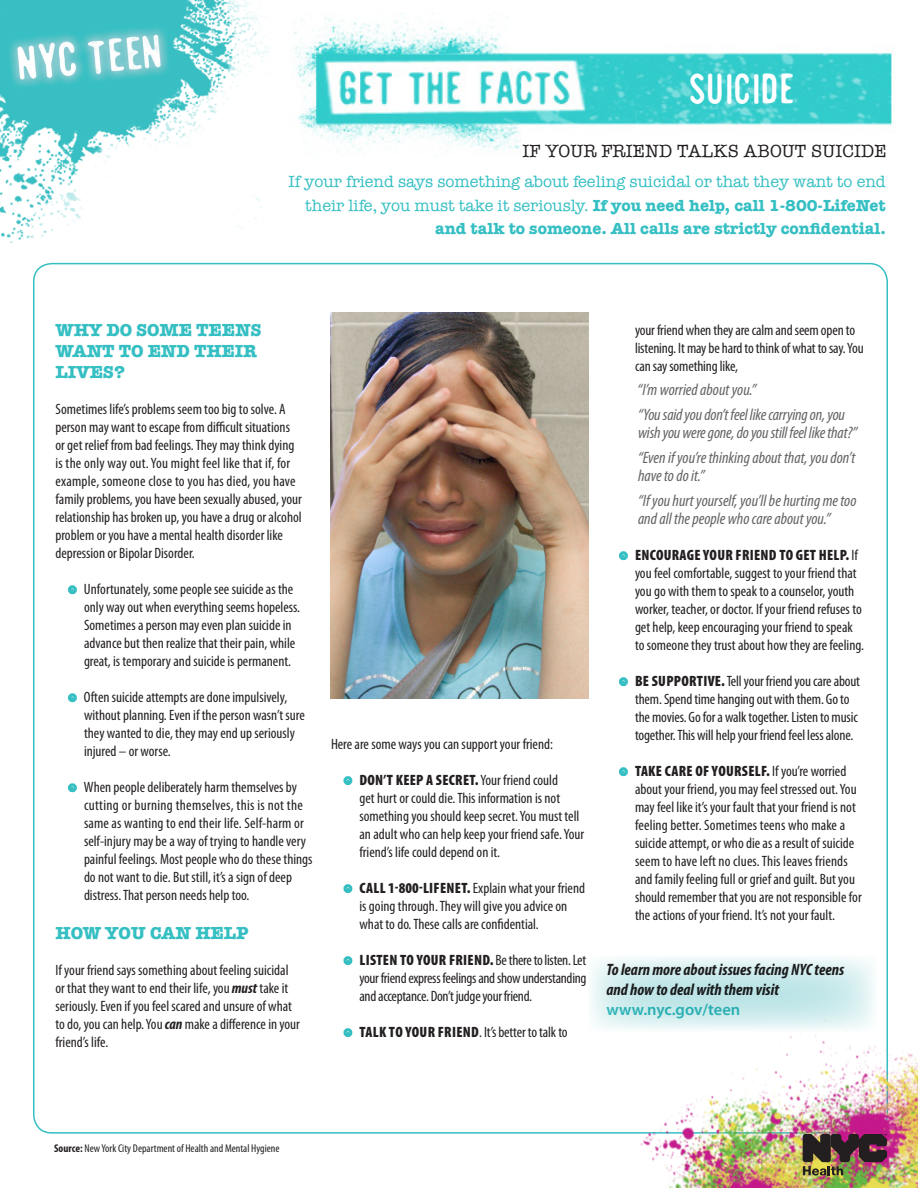
<style>
.page{position:relative;width:918px;height:1188px;background:#fff}
.page>*{position:absolute;margin:0;border:0;box-sizing:border-box;transform-origin:0 0}
.t1{font:37.5px "Sugar Cube";letter-spacing:.01em;color:#fff}
.t2{font:700 18px/21px "American Typewriter";letter-spacing:-.01em;color:#35bfc3}
.t3{font:18px "American Typewriter";letter-spacing:.01em;color:#231f20}
.t4{font:italic condensed 16.5px/18px "Myriad Pro";letter-spacing:-.005em;color:#636366}
.t5{font:16.5px/23.7px "American Typewriter";color:#35bfc3;text-align:right}
.t6{font:italic 700 condensed 16.5px/19.8px "Myriad Pro";color:#231f20}
.t7{font:condensed 15px/18px "Myriad Pro";color:#231f20}
.t8{font:condensed 11.25px "Myriad Pro";color:#231f20}
.s1{font-weight:700}
.s2{color:#35bfc3}
.s3{font-weight:700;font-style:italic}
.s4{font-weight:900}
.s5{font-weight:600;font-style:normal;font-stretch:normal;color:#35bfc3}
</style>
<div class="page">
<img style="left:0;top:0;width:270px;height:243px">
<img style="left:294px;top:17px;width:599px;height:134px">
<div style="left:68px;top:585px;width:9px;height:9px;border:6px solid #35bfc3;border-radius:50%"></div>
<div style="left:68px;top:693px;width:9px;height:9px;border:6px solid #35bfc3;border-radius:50%"></div>
<div style="left:68px;top:783px;width:9px;height:9px;border:6px solid #35bfc3;border-radius:50%"></div>
<div style="left:343px;top:776px;width:9px;height:9px;border:6px solid #35bfc3;border-radius:50%"></div>
<div style="left:343px;top:884px;width:9px;height:9px;border:6px solid #35bfc3;border-radius:50%"></div>
<div style="left:343px;top:956px;width:9px;height:9px;border:6px solid #35bfc3;border-radius:50%"></div>
<div style="left:343px;top:1028px;width:9px;height:9px;border:6px solid #35bfc3;border-radius:50%"></div>
<div style="left:619px;top:551px;width:9px;height:9px;border:6px solid #35bfc3;border-radius:50%"></div>
<div style="left:619px;top:677px;width:9px;height:9px;border:6px solid #35bfc3;border-radius:50%"></div>
<div style="left:619px;top:767px;width:9px;height:9px;border:6px solid #35bfc3;border-radius:50%"></div>
<img style="left:503px;top:984px;width:415px;height:204px">
<img style="left:803px;top:1134px;width:84px;height:41px">
<img style="left:330px;top:312px;width:258px;height:387px">
<svg style="left:588px;top:957px;width:290px;height:74px"></svg>
<p class="t1" style="left:686px;top:71px;width:107px">SUICIDE</p>
<p class="t3" style="left:522px;top:137px;width:366px">IF YOUR FRIEND TALKS ABOUT SUICIDE</p>
<p class="t5" style="left:289px;top:169px;width:599px">If your friend says something about feeling suicidal or that they want to end their life, you must take it seriously. <span class="s1">If you need help, call 1-800-LifeNet and talk to someone. All calls are strictly confidential.</span></p>
<p class="t2" style="left:56px;top:318px;width:208px">WHY DO SOME TEENS<br>WANT TO END THEIR<br>LIVES?</p>
<p class="t7" style="left:56px;top:399px;width:248px">Sometimes life’s problems seem too big to solve. A person may want to escape from difficult situations or get relief from bad feelings. They may think dying is the only way out. You might feel like that if, for example, someone close to you has died, you have family problems, you have been sexually abused, your relationship has broken up, you have a drug or alcohol problem or you have a mental health disorder like depression or Bipolar Disorder.</p>
<p class="t7" style="left:84px;top:579px;width:218px;text-indent:-14px"><span class="s2">•</span> Unfortunately, some people see suicide as the only way out when everything seems hopeless.<br>Sometimes a person may even plan suicide in advance but then realize that their pain, while great, is temporary and suicide is permanent.</p>
<p class="t7" style="left:84px;top:687px;width:222px;text-indent:-14px"><span class="s2">•</span> Often suicide attempts are done impulsively, without planning. Even if the person wasn’t sure they wanted to die, they may end up seriously injured – or worse.</p>
<p class="t7" style="left:84px;top:777px;width:230px;text-indent:-14px"><span class="s2">•</span> When people deliberately harm themselves by cutting or burning themselves, this is not the same as wanting to end their life. Self-harm or self-injury may be a way of trying to handle very painful feelings. Most people who do these things do not want to die. But still, it’s a sign of deep distress. That person needs help too.</p>
<p class="t2" style="left:56px;top:921px;width:195px">HOW YOU CAN HELP</p>
<p class="t7" style="left:56px;top:960px;width:246px">If your friend says something about feeling suicidal or that they want to end their life, you <span class="s3">must</span> take it seriously. Even if you feel scared and unsure of what to do, you can help. You <span class="s3">can</span> make a difference in your friend’s life.</p>
<p class="t7" style="left:331px;top:734px;width:224px">Here are some ways you can support your friend:</p>
<p class="t7" style="left:360px;top:770px;width:226px;text-indent:-14px"><span class="s2">•</span> <span class="s4">DON’T KEEP A SECRET.</span> Your friend could<br>get hurt or could die. This information is not something you should keep secret. You must tell an adult who can help keep your friend safe. Your friend’s life could depend on it.</p>
<p class="t7" style="left:360px;top:878px;width:227px;text-indent:-14px"><span class="s2">•</span> <span class="s4">CALL 1-800-LIFENET.</span> Explain what your friend is going through. They will give you advice on what to do. These calls are confidential.</p>
<p class="t7" style="left:360px;top:950px;width:229px;text-align:justify;text-indent:-14px"><span class="s2">•</span> <span class="s4">LISTEN TO YOUR FRIEND.</span> Be there to listen. Let your friend express feelings and show understanding and acceptance. Don’t judge your friend.</p>
<p class="t7" style="left:346px;top:1022px;width:223px"><span class="s2">•</span> <span class="s4">TALK TO YOUR FRIEND</span>. It’s better to talk to</p>
<p class="t7" style="left:635px;top:320px;width:230px">your friend when they are calm and seem open to listening. It may be hard to think of what to say. You can say something like,</p>
<p class="t4" style="left:638px;top:381px;width:120px">“I’m worried about you.”</p>
<p class="t4" style="left:638px;top:405px;width:221px">“You said you don’t feel like carrying on, you wish you were gone, do you still feel like that?”</p>
<p class="t4" style="left:638px;top:448px;width:219px">“Even if you’re thinking about that, you don’t have to do it.”</p>
<p class="t4" style="left:638px;top:491px;width:220px">“If you hurt yourself, you’ll be hurting me too and all the people who care about you.”</p>
<p class="t7" style="left:635px;top:545px;width:230px;text-indent:-14px"><span class="s2">•</span> <span class="s4">ENCOURAGE YOUR FRIEND TO GET HELP.</span> If you feel comfortable, suggest to your friend that you go with them to speak to a counselor, youth worker, teacher, or doctor. If your friend refuses to get help, keep encouraging your friend to speak to someone they trust about how they are feeling.</p>
<p class="t7" style="left:635px;top:671px;width:227px;text-indent:-14px"><span class="s2">•</span> <span class="s4">BE SUPPORTIVE.</span> Tell your friend you care about them. Spend time hanging out with them. Go to the movies. Go for a walk together. Listen to music together. This will help your friend feel less alone.</p>
<p class="t7" style="left:635px;top:761px;width:228px;text-indent:-14px"><span class="s2">•</span> <span class="s4">TAKE CARE OF YOURSELF.</span> If you’re worried about your friend, you may feel stressed out. You may feel like it’s your fault that your friend is not feeling better. Sometimes teens who make a suicide attempt, or who die as a result of suicide seem to have left no clues. This leaves friends and family feeling full or grief and guilt. But you should remember that you are not responsible for the actions of your friend. It’s not your fault.</p>
<p class="t6" style="left:606px;top:960px;width:239px">To learn more about issues facing NYC teens and how to deal with them visit <span class="s5">www.nyc.gov/teen</span></p>
<p class="t8" style="left:54px;top:1141px;width:227px"><span class="s1">Source:</span> New York City Department of Health and Mental Hygiene</p>
</div>
